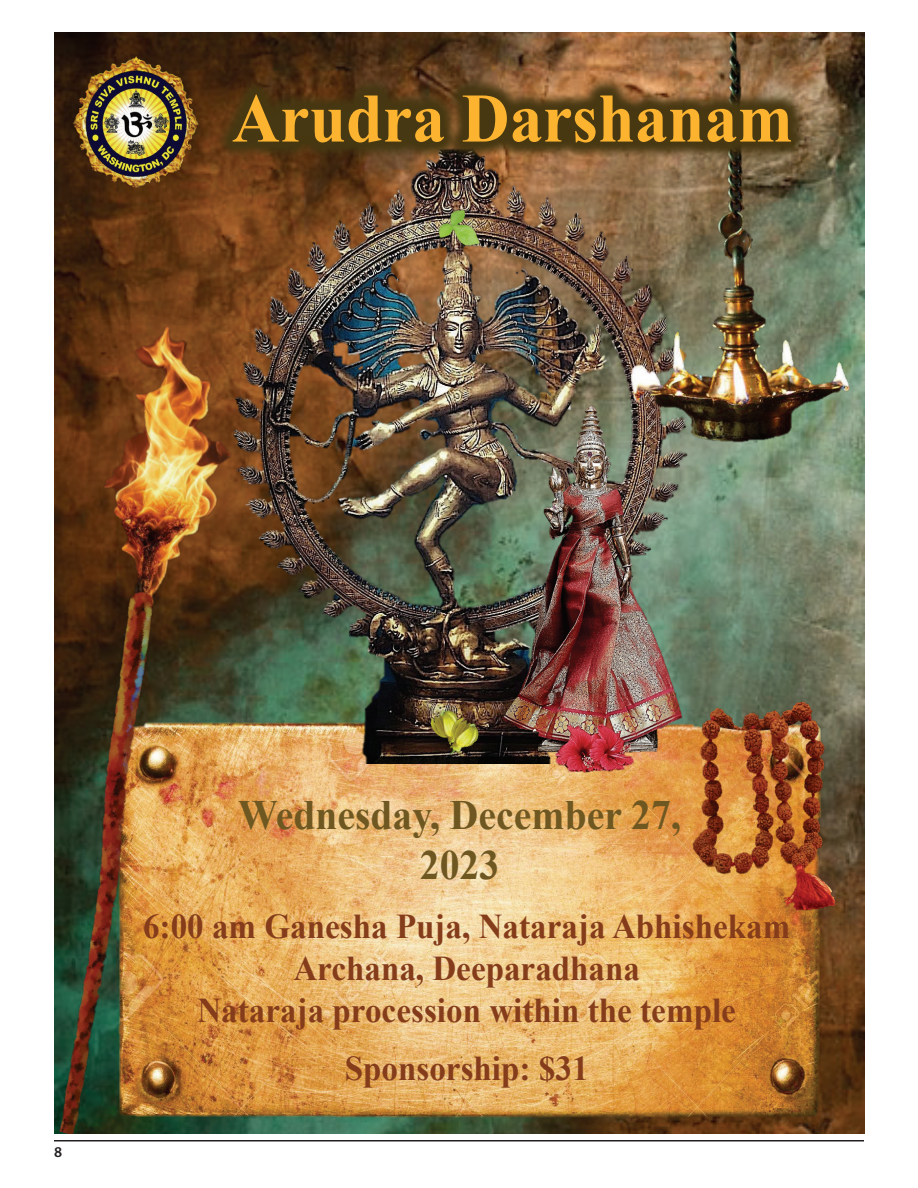
<style>
.page{position:relative;width:918px;height:1188px;background:#fff}
.page>*{position:absolute;margin:0;border:0;box-sizing:border-box;transform-origin:0 0}
.t1{font:700 69.6px "Times New Roman";color:#fcb430;scale:.95 1}
.t2{font:700 41.7px/50.1px "Times New Roman";color:#6f5721;text-align:center;scale:.95 1}
.t3{font:700 34.8px/41.7px "Times New Roman";color:#853c1b;text-align:center;scale:.95 1}
.t4{font:600 15px "Myriad Pro";color:#231f20}
</style>
<div class="page">
<hr style="left:54px;top:1140px;width:810px;height:2px;background:#231f20">
<img style="left:55px;top:32px;width:810px;height:645px">
<img style="left:249px;top:677px;width:616px;height:457px">
<img style="left:198px;top:222px;width:531px;height:541px">
<img style="left:461px;top:391px;width:246px;height:387px">
<img style="left:423px;top:706px;width:11px;height:43px">
<img style="left:423px;top:704px;width:11px;height:2px">
<img style="left:434px;top:704px;width:55px;height:57px">
<img style="left:468px;top:704px;width:21px;height:35px">
<img style="left:434px;top:704px;width:27px;height:27px">
<img style="left:578px;top:32px;width:287px;height:459px">
<img style="left:171px;top:32px;width:213px;height:190px">
<img style="left:384px;top:32px;width:17px;height:190px">
<img style="left:401px;top:32px;width:453px;height:190px">
<img style="left:66px;top:49px;width:133px;height:148px">
<img style="left:73px;top:189px;width:133px;height:8px">
<img style="left:199px;top:49px;width:7px;height:140px">
<svg style="left:206px;top:182px;width:1px;height:15px"></svg>
<img style="left:84px;top:68px;width:105px;height:110px">
<img style="left:659px;top:688px;width:206px;height:231px">
<img style="left:433px;top:201px;width:59px;height:34px">
<img style="left:433px;top:235px;width:42px;height:23px">
<img style="left:492px;top:201px;width:1px;height:46px">
<img style="left:475px;top:224px;width:17px;height:34px">
<img style="left:55px;top:282px;width:346px;height:403px">
<img style="left:249px;top:685px;width:92px;height:48px">
<img style="left:341px;top:341px;width:60px;height:392px">
<img style="left:55px;top:562px;width:194px;height:572px">
<img style="left:55px;top:1104px;width:65px;height:30px">
<img style="left:249px;top:562px;width:1px;height:88px">
<h1 class="t1" style="left:232px;top:68px;width:592px">Arudra Darshanam</h1>
<p class="t4" style="left:54px;top:1142px;width:10px">8</p>
<p class="t2" style="left:238px;top:788px;width:468px">Wednesday, December 27,<br>2023</p>
<p class="t3" style="left:143px;top:905px;width:683px">6:00 am Ganesha Puja, Nataraja Abhishekam<br>Archana, Deeparadhana<br>Nataraja procession within the temple</p>
<p class="t3" style="left:345px;top:1046px;width:258px">Sponsorship: $31</p>
</div>
